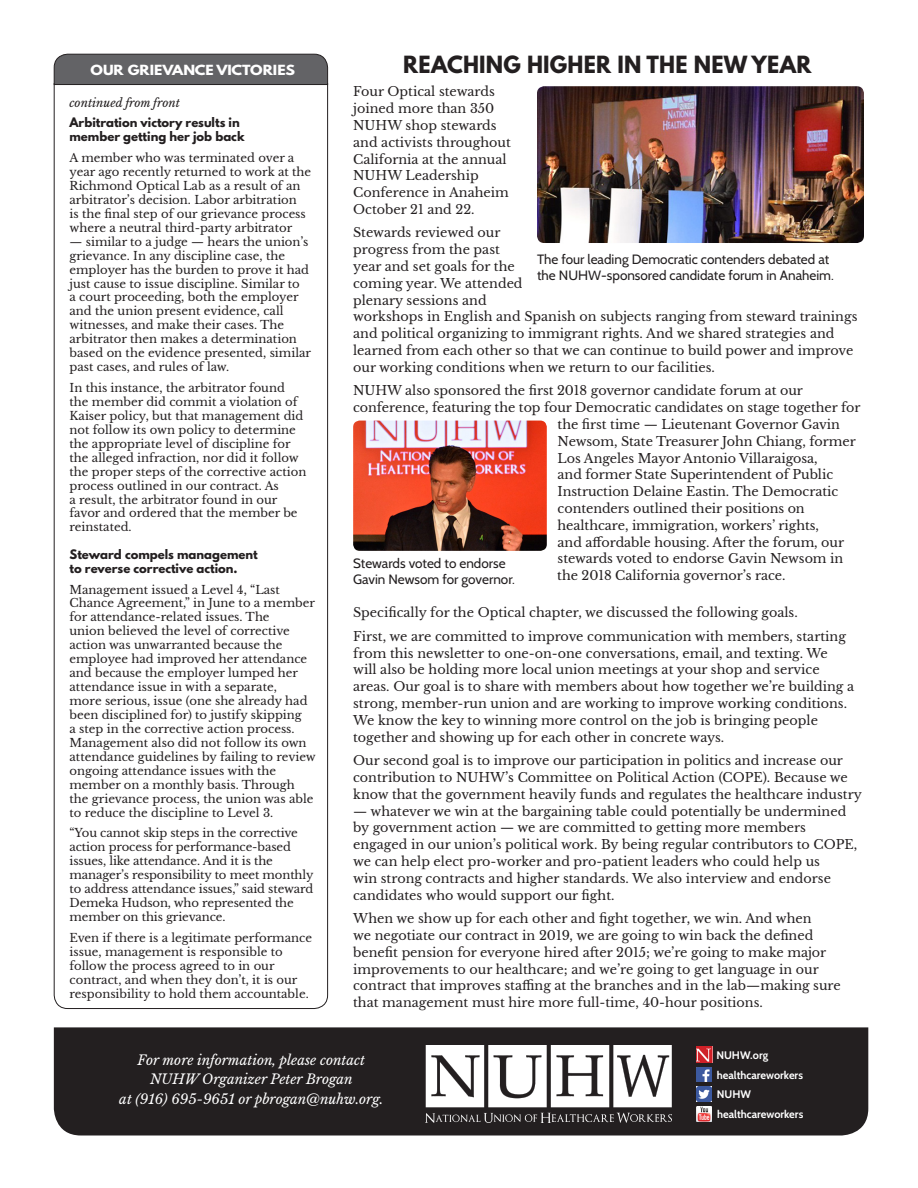
<style>
.page{position:relative;width:918px;height:1188px;background:#fff}
.page>*{position:absolute;margin:0;border:0;box-sizing:border-box;transform-origin:0 0}
.t1{font:700 21px "League Spartan";letter-spacing:.01em;color:#231f20}
.t2{font:13.5px/16.2px "Cabin";color:#231f20}
.t3{font:italic 13.5px/19.5px "Libre Baskerville";color:#fff;text-align:center}
.t4{font:12.75px/16.8px "Libre Baskerville";color:#231f20}
.t5{font:700 12.45px "League Spartan";color:#fff;scale:1.15 1}
.t6{font:11.7px/14px "Libre Baskerville";color:#231f20}
.t7{font:700 11.7px/14px "League Spartan";color:#231f20}
.t8{font:italic 11.7px "Libre Baskerville";color:#231f20}
.t9{font:700 10.95px "Cabin";color:#fff}
</style>
<div class="page">
<div style="left:54px;top:1027px;width:814px;height:109px;background:#231f20"></div>
<img style="left:426px;top:1045px;width:246px;height:77px">
<div style="left:712px;top:1043px;width:120px;height:26px;background:#231f20"></div>
<img style="left:696px;top:1047px;width:16px;height:15px">
<img style="left:696px;top:1067px;width:16px;height:15px">
<img style="left:696px;top:1087px;width:16px;height:14px">
<img style="left:696px;top:1107px;width:16px;height:14px">
<div style="left:799px;top:1036px;width:56px;height:46px;background:#231f20"></div>
<svg style="left:54px;top:85px;width:274px;height:924px"></svg>
<svg style="left:54px;top:54px;width:274px;height:31px;background:#606063"></svg>
<img style="left:537px;top:86px;width:327px;height:157px">
<img style="left:353px;top:421px;width:194px;height:130px">
<p class="t5" style="left:91px;top:60px;width:179px">OUR GRIEVANCE VICTORIES</p>
<p class="t8" style="left:70px;top:95px;width:112px">continued from front</p>
<p class="t7" style="left:70px;top:115px;width:177px">Arbitration victory results in member getting her job back</p>
<p class="t6" style="left:70px;top:151px;width:243px">A member who was terminated over a year ago recently returned to work at the Richmond Optical Lab as a result of an arbitrator’s decision. Labor arbitration<br>is the final step of our grievance process where a neutral third-party arbitrator</p>
<p class="t6" style="left:70px;top:235px;width:243px">— similar to a judge — hears the union’s grievance. In any discipline case, the employer has the burden to prove it had just cause to issue discipline. Similar to<br>a court proceeding, both the employer and the union present evidence, call witnesses, and make their cases. The arbitrator then makes a determination based on the evidence presented, similar past cases, and rules of law.</p>
<p class="t6" style="left:70px;top:381px;width:238px">In this instance, the arbitrator found the member did commit a violation of Kaiser policy, but that management did not follow its own policy to determine the appropriate level of discipline for the alleged infraction, nor did it follow the proper steps of the corrective action process outlined in our contract. As<br>a result, the arbitrator found in our favor and ordered that the member be reinstated.</p>
<p class="t7" style="left:70px;top:547px;width:190px">Steward compels management to reverse corrective action.</p>
<p class="t6" style="left:70px;top:582px;width:248px">Management issued a Level 4, “Last Chance Agreement,” in June to a member for attendance-related issues. The<br>union believed the level of corrective action was unwarranted because the employee had improved her attendance and because the employer lumped her attendance issue in with a separate,<br>more serious, issue (one she already had been disciplined for) to justify skipping<br>a step in the corrective action process.<br>Management also did not follow its own attendance guidelines by failing to review ongoing attendance issues with the member on a monthly basis. Through the grievance process, the union was able to reduce the discipline to Level 3.</p>
<p class="t6" style="left:70px;top:826px;width:246px">“You cannot skip steps in the corrective action process for performance-based issues, like attendance. And it is the manager’s responsibility to meet monthly to address attendance issues,” said steward Demeka Hudson, who represented the member on this grievance.</p>
<p class="t6" style="left:70px;top:931px;width:244px">Even if there is a legitimate performance issue, management is responsible to follow the process agreed to in our contract, and when they don’t, it is our responsibility to hold them accountable.</p>
<p class="t1" style="left:403px;top:48px;width:410px">REACHING HIGHER IN THE NEW YEAR</p>
<p class="t4" style="left:353px;top:83px;width:159px">Four Optical stewards joined more than 350<br>NUHW shop stewards and activists throughout<br>California at the annual<br>NUHW Leadership<br>Conference in Anaheim<br>October 21 and 22.</p>
<p class="t4" style="left:353px;top:225px;width:506px">Stewards reviewed our<br>progress from the past<br>year and set goals for the<br>coming year. We attended<br>plenary sessions and<br>workshops in English and Spanish on subjects ranging from steward trainings and political organizing to immigrant rights. And we shared strategies and learned from each other so that we can continue to build power and improve our working conditions when we return to our facilities.</p>
<p class="t4" style="left:353px;top:382px;width:451px">NUHW also sponsored the first 2018 governor candidate forum at our</p>
<p class="t4" style="left:353px;top:399px;width:509px">conference, featuring the top four Democratic candidates on stage together for</p>
<p class="t4" style="left:558px;top:416px;width:284px">the first time — Lieutenant Governor Gavin</p>
<p class="t4" style="left:558px;top:433px;width:300px">Newsom, State Treasurer John Chiang, former</p>
<p class="t4" style="left:558px;top:450px;width:262px">Los Angeles Mayor Antonio Villaraigosa,</p>
<p class="t4" style="left:558px;top:466px;width:277px">and former State Superintendent of Public</p>
<p class="t4" style="left:558px;top:483px;width:282px">Instruction Delaine Eastin. The Democratic</p>
<p class="t4" style="left:558px;top:500px;width:249px">contenders outlined their positions on</p>
<p class="t4" style="left:558px;top:517px;width:263px">healthcare, immigration, workers’ rights,</p>
<p class="t4" style="left:558px;top:534px;width:288px">and affordable housing. After the forum, our</p>
<p class="t4" style="left:558px;top:550px;width:287px">stewards voted to endorse Gavin Newsom in</p>
<p class="t4" style="left:557px;top:567px;width:230px">the 2018 California governor’s race.</p>
<p class="t4" style="left:353px;top:604px;width:446px">Specifically for the Optical chapter, we discussed the following goals.</p>
<p class="t4" style="left:353px;top:628px;width:502px">First, we are committed to improve communication with members, starting from this newsletter to one-on-one conversations, email, and texting. We will also be holding more local union meetings at your shop and service areas. Our goal is to share with members about how together we’re building a strong, member-run union and are working to improve working conditions.<br>We know the key to winning more control on the job is bringing people together and showing up for each other in concrete ways.</p>
<p class="t4" style="left:353px;top:752px;width:510px">Our second goal is to improve our participation in politics and increase our contribution to NUHW’s Committee on Political Action (COPE). Because we know that the government heavily funds and regulates the healthcare industry</p>
<p class="t4" style="left:353px;top:803px;width:506px">— whatever we win at the bargaining table could potentially be undermined by government action — we are committed to getting more members engaged in our union’s political work. By being regular contributors to COPE, we can help elect pro-worker and pro-patient leaders who could help us<br>win strong contracts and higher standards. We also interview and endorse candidates who would support our fight.</p>
<p class="t4" style="left:353px;top:910px;width:489px">When we show up for each other and fight together, we win. And when<br>we negotiate our contract in 2019, we are going to win back the defined benefit pension for everyone hired after 2015; we’re going to make major improvements to our healthcare; and we’re going to get language in our contract that improves staffing at the branches and in the lab—making sure that management must hire more full-time, 40-hour positions.</p>
<p class="t2" style="left:537px;top:251px;width:298px">The four leading Democratic contenders debated at the NUHW-sponsored candidate forum in Anaheim.</p>
<p class="t2" style="left:353px;top:555px;width:163px">Stewards voted to endorse<br>Gavin Newsom for governor.</p>
<p class="t3" style="left:119px;top:1050px;width:265px">For more information, please contact<br>NUHW Organizer Peter Brogan<br>at (916) 695-9651 or pbrogan@nuhw.org.</p>
<p class="t9" style="left:716px;top:1048px;width:53px">NUHW.org</p>
<p class="t9" style="left:717px;top:1068px;width:88px">healthcareworkers</p>
<p class="t9" style="left:717px;top:1088px;width:36px">NUHW</p>
<p class="t9" style="left:717px;top:1108px;width:88px">healthcareworkers</p>
</div>
